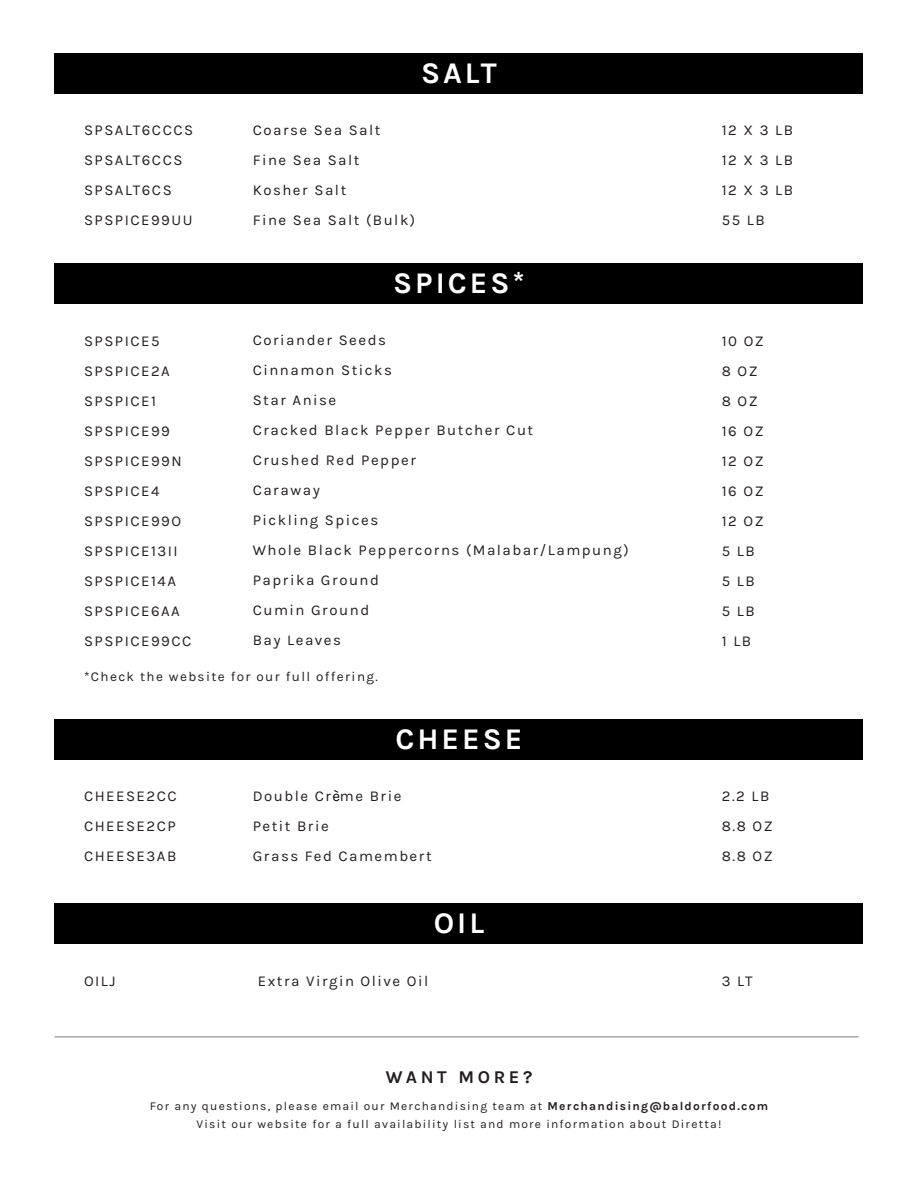
<style>
.page{position:relative;width:918px;height:1188px;background:#fff}
.page>*{position:absolute;margin:0;border:0;box-sizing:border-box;transform-origin:0 0}
.t1{font:700 30px "Karla";letter-spacing:.1em;color:#fff}
.t2{font:700 18px "Karla";letter-spacing:.2em;color:#231f20}
.t3{font:15px "Karla";letter-spacing:.1em;color:#231f20}
.t4{font:13.5px "Karla";letter-spacing:.1em;color:#231f20}
.t5{font:12px "Karla";letter-spacing:.1em;color:#231f20}
.s1{color:#000}
.s2{font-weight:700}
</style>
<div class="page">
<div style="left:55px;top:53px;width:808px;height:40px;background:#000"></div>
<div style="left:55px;top:719px;width:808px;height:40px;background:#000"></div>
<div style="left:55px;top:903px;width:808px;height:41px;background:#000"></div>
<div style="left:55px;top:263px;width:808px;height:40px;background:#000"></div>
<hr style="left:55px;top:1036px;width:804px;height:2px;background:#231f20">
<p class="t3" style="left:84px;top:122px;width:111px">SPSALT6CCCS</p>
<p class="t3" style="left:84px;top:152px;width:100px">SPSALT6CCS</p>
<p class="t3" style="left:84px;top:182px;width:89px">SPSALT6CS</p>
<p class="t3" style="left:84px;top:212px;width:110px">SPSPICE99UU</p>
<p class="t1" style="left:421px;top:55px;width:77px">SALT</p>
<p class="t3" style="left:253px;top:122px;width:129px">Coarse Sea Salt</p>
<p class="t3" style="left:253px;top:152px;width:108px">Fine Sea Salt</p>
<p class="t3" style="left:253px;top:182px;width:95px">Kosher Salt</p>
<p class="t3" style="left:253px;top:212px;width:164px">Fine Sea Salt (Bulk)</p>
<p class="t1" style="left:393px;top:265px;width:133px">SPICES*</p>
<p class="t3" style="left:253px;top:332px;width:135px">Coriander Seeds</p>
<p class="t3" style="left:253px;top:362px;width:141px">Cinnamon Sticks</p>
<p class="t3" style="left:253px;top:392px;width:85px">Star Anise</p>
<p class="t3" style="left:253px;top:422px;width:282px">Cracked Black Pepper Butcher Cut</p>
<p class="t3" style="left:253px;top:452px;width:165px">Crushed Red Pepper</p>
<p class="t3" style="left:253px;top:482px;width:69px">Caraway</p>
<p class="t3" style="left:253px;top:512px;width:127px">Pickling Spices</p>
<p class="t3" style="left:253px;top:542px;width:378px">Whole Black Peppercorns (Malabar/Lampung)</p>
<p class="t3" style="left:253px;top:572px;width:128px">Paprika Ground</p>
<p class="t3" style="left:253px;top:602px;width:118px">Cumin Ground</p>
<p class="t3" style="left:253px;top:632px;width:90px">Bay Leaves</p>
<p class="t3" style="left:84px;top:333px;width:77px">SPSPICE5</p>
<p class="t3" style="left:84px;top:363px;width:87px">SPSPICE2A</p>
<p class="t3" style="left:84px;top:393px;width:74px">SPSPICE1</p>
<p class="t3" style="left:84px;top:423px;width:88px">SPSPICE99</p>
<p class="t3" style="left:84px;top:453px;width:99px">SPSPICE99N</p>
<p class="t3" style="left:84px;top:483px;width:77px">SPSPICE4</p>
<p class="t3" style="left:84px;top:513px;width:99px">SPSPICE99O</p>
<p class="t3" style="left:84px;top:543px;width:95px">SPSPICE13II</p>
<p class="t3" style="left:84px;top:573px;width:94px">SPSPICE14A</p>
<p class="t3" style="left:84px;top:603px;width:97px">SPSPICE6AA</p>
<p class="t3" style="left:84px;top:633px;width:109px">SPSPICE99CC</p>
<p class="t4" style="left:84px;top:669px;width:295px">*Check the website for our full offering.</p>
<p class="t3" style="left:84px;top:788px;width:94px">CHEESE2CC</p>
<p class="t3" style="left:84px;top:818px;width:93px">CHEESE2CP</p>
<p class="t3" style="left:84px;top:848px;width:94px">CHEESE3AB</p>
<p class="t3" style="left:84px;top:972px;width:33px">OILJ</p>
<p class="t1" style="left:395px;top:721px;width:129px">CHEESE</p>
<p class="t3" style="left:253px;top:788px;width:150px">Double Cr<span class="s1">è</span>me Brie</p>
<p class="t3" style="left:253px;top:818px;width:78px">Petit Brie</p>
<p class="t3" style="left:253px;top:848px;width:180px">Grass Fed Camembert</p>
<p class="t1" style="left:434px;top:906px;width:52px">OIL</p>
<p class="t3" style="left:258px;top:972px;width:172px">Extra Virgin Olive Oil</p>
<p class="t3" style="left:722px;top:122px;width:73px">12 X 3 LB</p>
<p class="t3" style="left:722px;top:152px;width:73px">12 X 3 LB</p>
<p class="t3" style="left:722px;top:182px;width:73px">12 X 3 LB</p>
<p class="t3" style="left:722px;top:212px;width:44px">55 LB</p>
<p class="t3" style="left:722px;top:333px;width:44px">10 OZ</p>
<p class="t3" style="left:722px;top:363px;width:37px">8 OZ</p>
<p class="t3" style="left:722px;top:393px;width:37px">8 OZ</p>
<p class="t3" style="left:722px;top:423px;width:43px">16 OZ</p>
<p class="t3" style="left:722px;top:453px;width:43px">12 OZ</p>
<p class="t3" style="left:722px;top:483px;width:43px">16 OZ</p>
<p class="t3" style="left:722px;top:513px;width:43px">12 OZ</p>
<p class="t3" style="left:722px;top:543px;width:34px">5 LB</p>
<p class="t3" style="left:722px;top:573px;width:34px">5 LB</p>
<p class="t3" style="left:722px;top:603px;width:34px">5 LB</p>
<p class="t3" style="left:722px;top:633px;width:31px">1 LB</p>
<p class="t3" style="left:722px;top:788px;width:49px">2.2 LB</p>
<p class="t3" style="left:722px;top:818px;width:52px">8.8 OZ</p>
<p class="t3" style="left:722px;top:848px;width:52px">8.8 OZ</p>
<p class="t3" style="left:722px;top:972px;width:32px">3 LT</p>
<p class="t2" style="left:386px;top:1067px;width:148px">WANT MORE?</p>
<p class="t5" style="left:150px;top:1099px;width:620px">For any questions, please email our Merchandising team at <span class="s2">Merchandising@baldorfood.com</span></p>
<p class="t5" style="left:197px;top:1117px;width:526px">Visit our website for a full availability list and more information about Diretta!</p>
</div>
